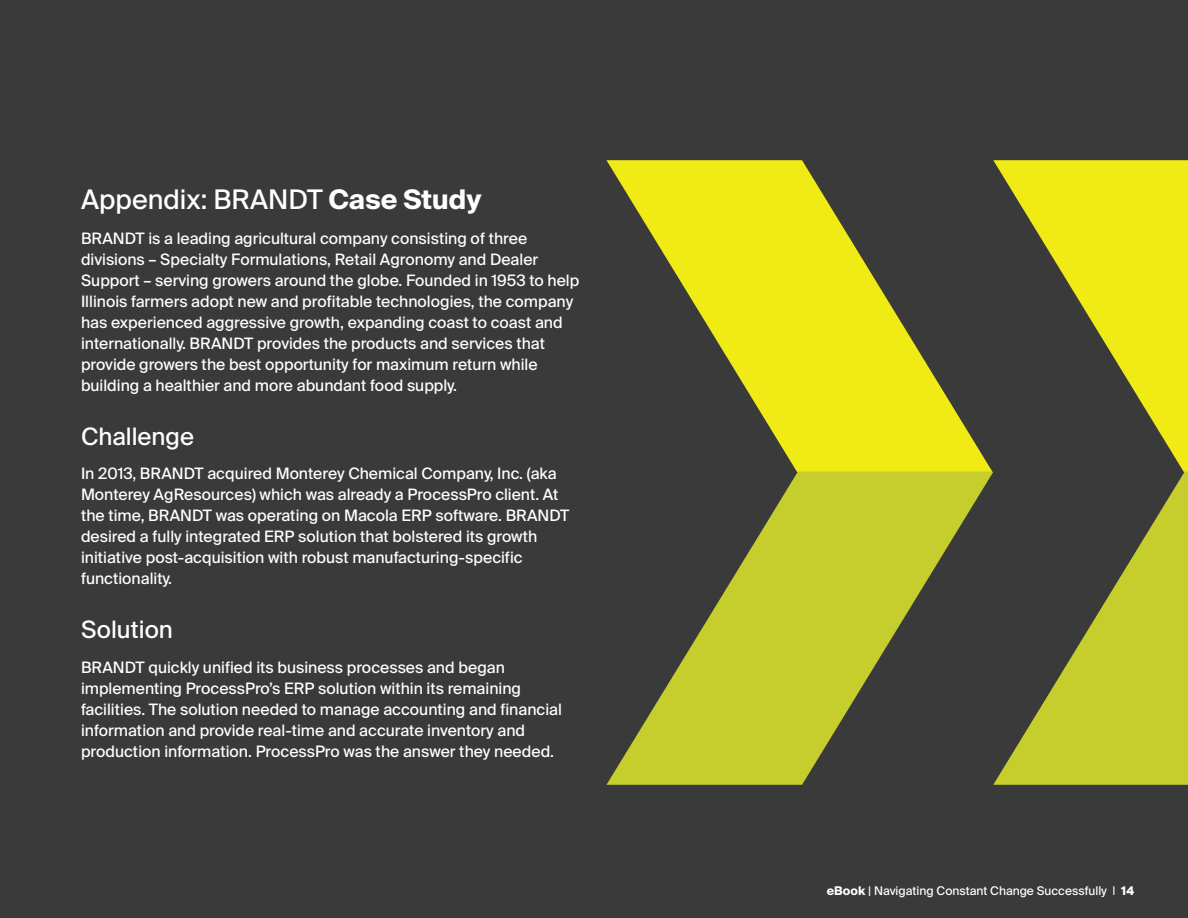
<style>
.page{position:relative;width:1188px;height:918px;background:#393a39}
.page>*{position:absolute;margin:0;border:0;box-sizing:border-box;transform-origin:0 0}
.t1{font:27px "Suisse Intl";color:#fff}
.t2{font:24px "Suisse Intl";color:#fff}
.t3{font:15.75px/21px "Suisse Intl";color:#fff}
.t4{font:12px "Suisse Intl";color:#fff}
.s1{font-weight:700}
</style>
<div class="page">
<svg style="left:606px;top:472px;width:387px;height:313px;fill:#bfc72d"></svg>
<svg style="left:606px;top:160px;width:387px;height:312px"></svg>
<svg style="left:993px;top:472px;width:195px;height:313px"></svg>
<svg style="left:993px;top:160px;width:195px;height:312px"></svg>
<h1 class="t1" style="left:81px;top:184px;width:402px">Appendix: BRANDT <span class="s1">Case Study</span></h1>
<p class="t3" style="left:81px;top:228px;width:500px">BRANDT is a leading agricultural company consisting of three divisions – Specialty Formulations, Retail Agronomy and Dealer Support – serving growers around the globe. Founded in 1953 to help Illinois farmers adopt new and profitable technologies, the company has experienced aggressive growth, expanding coast to coast and internationally. BRANDT provides the products and services that provide growers the best opportunity for maximum return while building a healthier and more abundant food supply.</p>
<h2 class="t2" style="left:81px;top:422px;width:115px">Challenge</h2>
<p class="t3" style="left:81px;top:463px;width:490px">In 2013, BRANDT acquired Monterey Chemical Company, Inc. (aka Monterey AgResources) which was already a ProcessPro client. At the time, BRANDT was operating on Macola ERP software. BRANDT desired a fully integrated ERP solution that bolstered its growth initiative post-acquisition with robust manufacturing-specific functionality.</p>
<h2 class="t2" style="left:81px;top:616px;width:93px">Solution</h2>
<p class="t3" style="left:81px;top:657px;width:482px">BRANDT quickly unified its business processes and began implementing ProcessPro’s ERP solution within its remaining facilities. The solution needed to manage accounting and financial information and provide real-time and accurate inventory and production information. ProcessPro was the answer they needed.</p>
<p class="t4" style="left:827px;top:883px;width:309px"><span class="s1">eBook</span> | Navigating Constant Change Successfully | <span class="s1">14</span></p>
</div>
